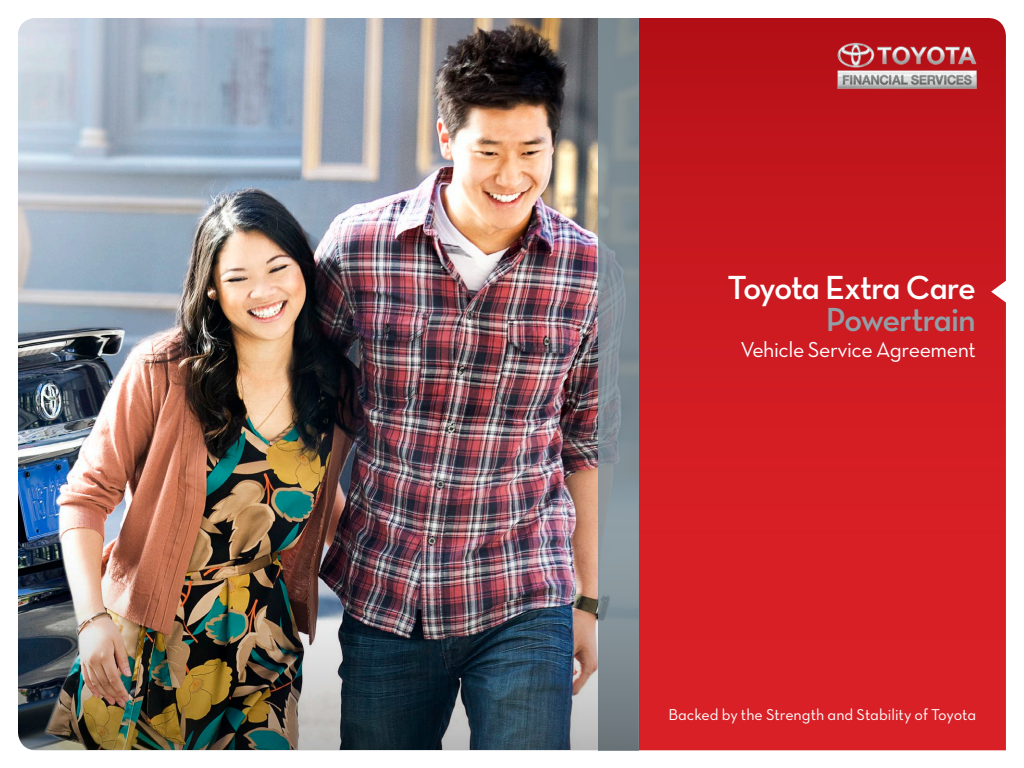
<style>
.page{position:relative;width:1024px;height:768px;background:#fff}
.page>*{position:absolute;margin:0;border:0;box-sizing:border-box;transform-origin:0 0}
.t1{font:34px "Neutra Text TF Demi Alt";letter-spacing:-.045em;color:#fff}
.t2{font:34px "Neutra Text TF Demi Alt";letter-spacing:-.035em;color:#929fa7}
.t3{font:22px "Neutra Text TF Book Alt";letter-spacing:-.02em;color:#fff}
.t4{font:16px "Neutra Text TF Book Alt";color:#fff}
</style>
<div class="page">
<svg style="left:639px;top:18px;width:367px;height:732px;background:#cd1a21"></svg>
<img style="left:18px;top:18px;width:580px;height:486px">
<div style="left:598px;top:18px;width:41px;height:732px;background:#7f9098"></div>
<svg style="left:991px;top:281px;width:15px;height:22px"></svg>
<img style="left:18px;top:504px;width:621px;height:246px">
<img style="left:828px;top:41px;width:155px;height:55px">
<p class="t1" style="left:727px;top:266px;width:250px">Toyota Extra Care</p>
<p class="t2" style="left:826px;top:298px;width:152px">Powertrain</p>
<p class="t3" style="left:741px;top:337px;width:237px">Vehicle Service Agreement</p>
<p class="t4" style="left:668px;top:705px;width:309px">Backed by the Strength and Stability of Toyota</p>
</div>
